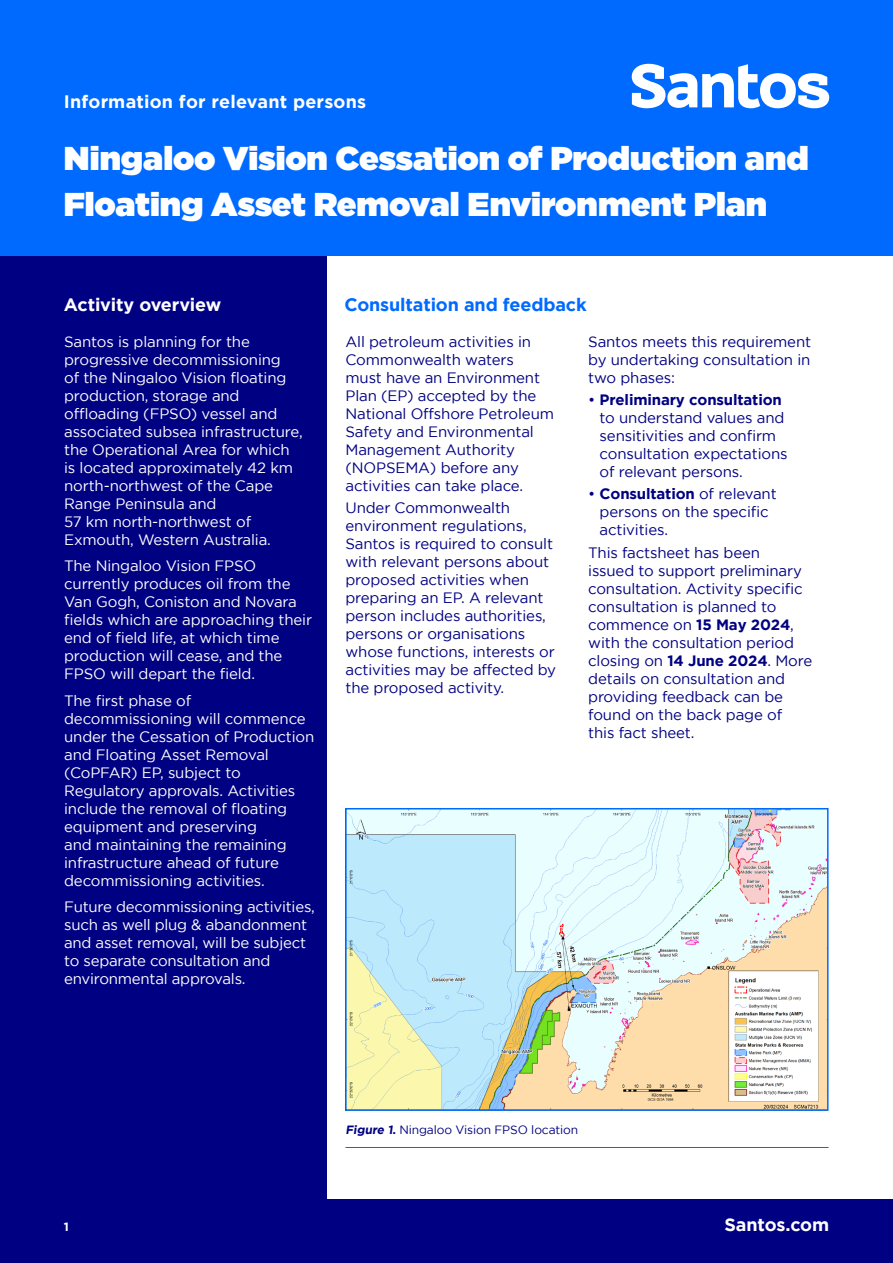
<style>
.page{position:relative;width:893px;height:1263px;background:#fff}
.page>*{position:absolute;margin:0;border:0;box-sizing:border-box;transform-origin:0 0}
.t1{font:900 33px/46.5px "Gotham";letter-spacing:-.005em;color:#fff}
.t2{font:700 18px "Gotham";letter-spacing:.005em;color:#fff}
.t3{font:700 18px "Gotham";letter-spacing:-.01em;color:#006aff}
.t4{font:15px/18px "Gotham";letter-spacing:-.01em;color:#000082}
.t5{font:15px/18px "Gotham";letter-spacing:-.01em;color:#fff}
.t6{font:12px "Gotham";letter-spacing:-.01em;color:#000082}
.t7{font:700 12px "Gotham";color:#fff}
.s1{font-weight:700}
</style>
<div class="page">
<div style="left:0;top:255px;width:326px;height:944px;background:#000082"></div>
<div style="left:0;top:0;width:893px;height:255px;background:#006aff"></div>
<div style="left:0;top:1199px;width:892px;height:64px;background:#000082"></div>
<svg style="left:632px;top:64px;width:197px;height:44px"></svg>
<hr style="left:345px;top:1147px;width:483px;height:1px;background:#006aff">
<img style="left:348px;top:811px;width:477px;height:297px">
<div style="left:345px;top:808px;width:483px;height:303px;border:2px solid #006aff"></div>
<p class="t2" style="left:64px;top:91px;width:304px">Information for relevant persons</p>
<p class="t1" style="left:64px;top:134px;width:746px">Ningaloo Vision Cessation of Production and<br>Floating Asset Removal Environment Plan</p>
<p class="t2" style="left:64px;top:294px;width:159px">Activity overview</p>
<p class="t3" style="left:344px;top:294px;width:244px">Consultation and feedback</p>
<p class="t5" style="left:64px;top:332px;width:240px">Santos is planning for the progressive decommissioning<br>of the Ningaloo Vision floating production, storage and offloading (FPSO) vessel and associated subsea infrastructure, the Operational Area for which is located approximately 42 km north-northwest of the Cape<br>Range Peninsula and<br>57 km north-northwest of<br>Exmouth, Western Australia.</p>
<p class="t5" style="left:64px;top:557px;width:250px">The Ningaloo Vision FPSO currently produces oil from the<br>Van Gogh, Coniston and Novara fields which are approaching their end of field life, at which time production will cease, and the<br>FPSO will depart the field.</p>
<p class="t5" style="left:64px;top:691px;width:252px">The first phase of decommissioning will commence under the Cessation of Production and Floating Asset Removal (CoPFAR) EP, subject to<br>Regulatory approvals. Activities include the removal of floating equipment and preserving<br>and maintaining the remaining infrastructure ahead of future decommissioning activities.</p>
<p class="t5" style="left:64px;top:898px;width:252px">Future decommissioning activities, such as well plug &amp; abandonment and asset removal, will be subject to separate consultation and environmental approvals.</p>
<p class="t4" style="left:345px;top:332px;width:210px">All petroleum activities in<br>Commonwealth waters must have an Environment<br>Plan (EP) accepted by the<br>National Offshore Petroleum<br>Safety and Environmental<br>Management Authority (NOPSEMA) before any activities can take place.</p>
<p class="t4" style="left:345px;top:499px;width:212px">Under Commonwealth environment regulations,<br>Santos is required to consult with relevant persons about proposed activities when preparing an EP. A relevant person includes authorities, persons or organisations whose functions, interests or activities may be affected by the proposed activity.</p>
<p class="t4" style="left:588px;top:332px;width:224px;text-align:justify">Santos meets this requirement by undertaking consultation in two phases:</p>
<p class="t4" style="left:600px;top:391px;width:189px;text-indent:-11px">• <span class="s1">Preliminary consultation </span>to understand values and sensitivities and confirm consultation expectations of relevant persons.</p>
<p class="t4" style="left:600px;top:485px;width:179px;text-indent:-11px">• <span class="s1">Consultation</span> of relevant persons on the specific activities.</p>
<p class="t4" style="left:588px;top:543px;width:226px">This factsheet has been<br>issued to support preliminary consultation. Activity specific consultation is planned to commence on <span class="s1">15 May 2024</span>, with the consultation period closing on <span class="s1">14 June 2024</span>. More details on consultation and providing feedback can be found on the back page of<br>this fact sheet.</p>
<p class="t6" style="left:345px;top:1123px;width:234px"><span class="s1">Figure 1.</span> Ningaloo Vision FPSO location</p>
<p class="t7" style="left:64px;top:1220px;width:7px">1</p>
<p class="t2" style="left:724px;top:1214px;width:106px">Santos.com</p>
</div>
